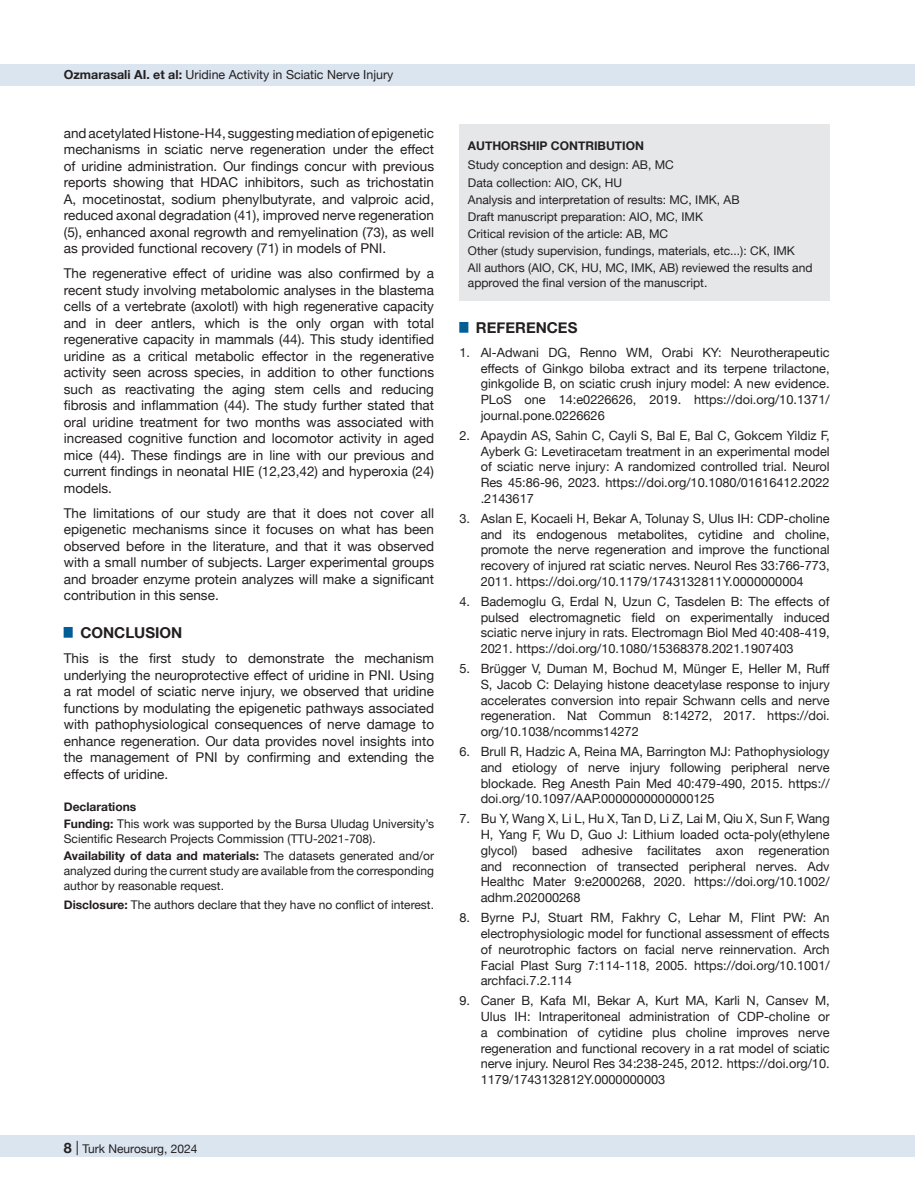
<style>
.page{position:relative;width:915px;height:1191px;background:#fff}
.page>*{position:absolute;margin:0;border:0;box-sizing:border-box;transform-origin:0 0}
.t1{font:700 15px "Helvetica Neue";color:#231f20}
.t2{font:13.5px/16.5px "Helvetica Neue";color:#231f20;text-align:justify}
.t3{font:12.75px/15.8px "Helvetica Neue";color:#231f20;text-align:justify}
.t4{font:12.45px "Helvetica Neue";color:#231f20}
.t5{font:12px/17.1px "Helvetica Neue";color:#231f20}
.t6{font:700 12px "Helvetica Neue";color:#231f20}
.s1{font-weight:700}
.s2{font-weight:700;font-size:14.25px}
.s3{font-size:14.25px}
</style>
<div class="page">
<div style="left:0;top:1135px;width:914px;height:22px;background:#dbe5f0"></div>
<div style="left:0;top:64px;width:914px;height:21px;background:#dbe5f0"></div>
<div style="left:459px;top:125px;width:370px;height:176px;background:#e6e7e9"></div>
<p class="t4" style="left:64px;top:66px;width:331px"><span class="s1">Ozmarasali AI. et al:</span> Uridine Activity in Sciatic Nerve Injury</p>
<p class="t2" style="left:64px;top:125px;width:371px">and acetylated Histone-H4, suggesting mediation of epigenetic mechanisms in sciatic nerve regeneration under the effect of uridine administration. Our findings concur with previous reports showing that HDAC inhibitors, such as trichostatin A, mocetinostat, sodium phenylbutyrate, and valproic acid, reduced axonal degradation (41), improved nerve regeneration (5), enhanced axonal regrowth and remyelination (73), as well as provided functional recovery (71) in models of PNI.</p>
<p class="t2" style="left:64px;top:266px;width:371px">The regenerative effect of uridine was also confirmed by a recent study involving metabolomic analyses in the blastema cells of a vertebrate (axolotl) with high regenerative capacity and in deer antlers, which is the only organ with total regenerative capacity in mammals (44). This study identified uridine as a critical metabolic effector in the regenerative activity seen across species, in addition to other functions such as reactivating the aging stem cells and reducing fibrosis and inflammation (44). The study further stated that oral uridine treatment for two months was associated with increased cognitive function and locomotor activity in aged mice (44). These findings are in line with our previous and current findings in neonatal HIE (12,23,42) and hyperoxia (24) models.</p>
<p class="t2" style="left:64px;top:505px;width:371px">The limitations of our study are that it does not cover all epigenetic mechanisms since it focuses on what has been observed before in the literature, and that it was observed with a small number of subjects. Larger experimental groups and broader enzyme protein analyzes will make a significant contribution in this sense.</p>
<p class="t1" style="left:64px;top:621px;width:120px"><sup>█</sup> CONCLUSION</p>
<p class="t2" style="left:64px;top:651px;width:371px">This is the first study to demonstrate the mechanism underlying the neuroprotective effect of uridine in PNI. Using a rat model of sciatic nerve injury, we observed that uridine functions by modulating the epigenetic pathways associated with pathophysiological consequences of nerve damage to enhance regeneration. Our data provides novel insights into the management of PNI by confirming and extending the effects of uridine.</p>
<p class="t5" style="left:64px;top:798px;width:371px"><span class="s1">Declarations<br>Funding:</span> This work was supported by the Bursa Uludag University’s</p>
<p class="t5" style="left:64px;top:830px;width:371px">Scientific Research Projects Commission (TTU-2021-708).<br><span class="s1">Availability of data and materials:</span> The datasets generated and/or</p>
<p class="t5" style="left:64px;top:864px;width:371px;line-height:15px">analyzed during the current study are available from the corresponding author by reasonable request.</p>
<p class="t5" style="left:64px;top:896px;width:371px"><span class="s1">Disclosure:</span> The authors declare that they have no conflict of interest.</p>
<p class="t5" style="left:63px;top:1141px;width:136px"><span class="s2">8</span> <span class="s3">|</span> Turk Neurosurg, 2024</p>
<p class="t6" style="left:468px;top:136px;width:177px">AUTHORSHIP CONTRIBUTION</p>
<p class="t5" style="left:468px;top:157px;width:346px">Study conception and design: AB, MC<br>Data collection: AIO, CK, HU<br>Analysis and interpretation of results: MC, IMK, AB<br>Draft manuscript preparation: AIO, MC, IMK<br>Critical revision of the article: AB, MC<br>Other (study supervision, fundings, materials, etc...): CK, IMK<br>All authors (AIO, CK, HU, MC, IMK, AB) reviewed the results and</p>
<p class="t5" style="left:468px;top:275px;width:241px">approved the final version of the manuscript.</p>
<p class="t1" style="left:459px;top:315px;width:119px"><sup>█</sup> REFERENCES</p>
<p class="t3" style="left:480px;top:345px;width:350px;text-indent:-21px">1. Al-Adwani DG, Renno WM, Orabi KY: Neurotherapeutic effects of Ginkgo biloba extract and its terpene trilactone, ginkgolide B, on sciatic crush injury model: A new evidence.<br>PLoS one 14:e0226626, 2019. https://doi.org/10.1371/ journal.pone.0226626</p>
<p class="t3" style="left:480px;top:428px;width:350px;text-indent:-21px">2. Apaydin AS, Sahin C, Cayli S, Bal E, Bal C, Gokcem Yildiz F, Ayberk G: Levetiracetam treatment in an experimental model of sciatic nerve injury: A randomized controlled trial. Neurol Res 45:86-96, 2023. https://doi.org/10.1080/01616412.2022 .2143617</p>
<p class="t3" style="left:480px;top:511px;width:350px;text-indent:-21px">3. Aslan E, Kocaeli H, Bekar A, Tolunay S, Ulus IH: CDP-choline and its endogenous metabolites, cytidine and choline, promote the nerve regeneration and improve the functional recovery of injured rat sciatic nerves. Neurol Res 33:766-773, 2011. https://doi.org/10.1179/1743132811Y.0000000004</p>
<p class="t3" style="left:480px;top:594px;width:350px;text-indent:-21px">4. Bademoglu G, Erdal N, Uzun C, Tasdelen B: The effects of pulsed electromagnetic field on experimentally induced sciatic nerve injury in rats. Electromagn Biol Med 40:408-419, 2021. https://doi.org/10.1080/15368378.2021.1907403</p>
<p class="t3" style="left:480px;top:661px;width:350px;text-indent:-21px">5. Brügger V, Duman M, Bochud M, Münger E, Heller M, Ruff S, Jacob C: Delaying histone deacetylase response to injury accelerates conversion into repair Schwann cells and nerve regeneration. Nat Commun 8:14272, 2017. https://doi. org/10.1038/ncomms14272</p>
<p class="t3" style="left:480px;top:744px;width:350px;text-indent:-21px">6. Brull R, Hadzic A, Reina MA, Barrington MJ: Pathophysiology and etiology of nerve injury following peripheral nerve blockade. Reg Anesth Pain Med 40:479-490, 2015. https:// doi.org/10.1097/AAP.0000000000000125</p>
<p class="t3" style="left:480px;top:811px;width:350px;text-indent:-21px">7. Bu Y, Wang X, Li L, Hu X, Tan D, Li Z, Lai M, Qiu X, Sun F, Wang H, Yang F, Wu D, Guo J: Lithium loaded octa-poly(ethylene glycol) based adhesive facilitates axon regeneration and reconnection of transected peripheral nerves. Adv Healthc Mater 9:e2000268, 2020. https://doi.org/10.1002/ adhm.202000268</p>
<p class="t3" style="left:480px;top:910px;width:350px;text-indent:-21px">8. Byrne PJ, Stuart RM, Fakhry C, Lehar M, Flint PW: An electrophysiologic model for functional assessment of effects of neurotrophic factors on facial nerve reinnervation. Arch Facial Plast Surg 7:114-118, 2005. https://doi.org/10.1001/ archfaci.7.2.114</p>
<p class="t3" style="left:480px;top:993px;width:350px;text-indent:-21px">9. Caner B, Kafa MI, Bekar A, Kurt MA, Karli N, Cansev M, Ulus IH: Intraperitoneal administration of CDP-choline or a combination of cytidine plus choline improves nerve regeneration and functional recovery in a rat model of sciatic nerve injury. Neurol Res 34:238-245, 2012. https://doi.org/10.<br>1179/1743132812Y.0000000003</p>
</div>
